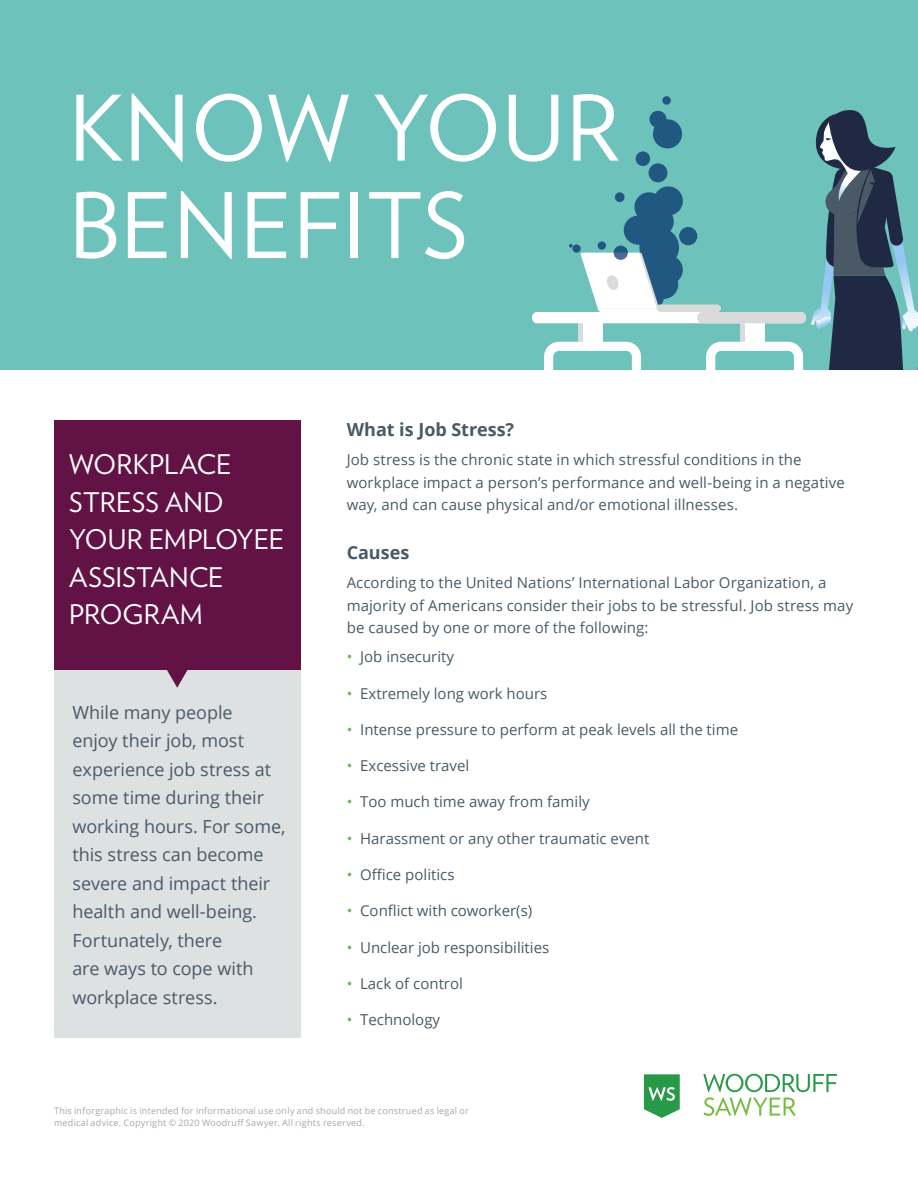
<style>
.page{position:relative;width:918px;height:1188px;background:#fff}
.page>*{position:absolute;margin:0;border:0;box-sizing:border-box;transform-origin:0 0}
.t1{font:90px/97.5px "Verlag";letter-spacing:.015em;color:#fff}
.t2{font:27px/37.5px "Verlag";letter-spacing:.005em;color:#fff}
.t3{font:18px/28.5px "Open Sans";letter-spacing:-.005em;color:#495a66}
.t4{font:700 18px "Open Sans";color:#495a66}
.t5{font:15px/22.5px "Open Sans";color:#495a66}
.t6{font:9px/12px "Open Sans";letter-spacing:.025em;color:#a0a9ad}
.s1{color:#6cb657}
</style>
<div class="page">
<svg style="left:703px;top:1074px;width:134px;height:42px"></svg>
<svg style="left:644px;top:1074px;width:36px;height:44px"></svg>
<div style="left:54px;top:437px;width:246px;height:601px;background:#dde1e2"></div>
<div style="left:54px;top:421px;width:246px;height:249px;background:#621244"></div>
<svg style="left:167px;top:670px;width:21px;height:18px"></svg>
<div style="left:0;top:0;width:918px;height:369px;background:#6dc3bb"></div>
<svg style="left:811px;top:110px;width:107px;height:259px"></svg>
<svg style="left:648px;top:291px;width:16px;height:15px"></svg>
<div style="left:654px;top:255px;width:29px;height:29px;background:#205882;border-radius:50%"></div>
<div style="left:649px;top:270px;width:29px;height:29px;background:#205882;border-radius:50%"></div>
<div style="left:634px;top:192px;width:30px;height:29px;background:#205882;border-radius:50%"></div>
<div style="left:649px;top:111px;width:18px;height:17px;background:#205882;border-radius:50%"></div>
<svg style="left:662px;top:96px;width:9px;height:9px"></svg>
<div style="left:653px;top:119px;width:29px;height:29px;background:#205882;border-radius:50%"></div>
<div style="left:624px;top:216px;width:29px;height:29px;background:#205882;border-radius:50%"></div>
<svg style="left:615px;top:192px;width:10px;height:10px"></svg>
<div style="left:679px;top:227px;width:18px;height:18px;background:#205882;border-radius:50%"></div>
<div style="left:636px;top:151px;width:14px;height:15px;background:#205882;border-radius:50%"></div>
<div style="left:645px;top:207px;width:29px;height:29px;background:#205882;border-radius:50%"></div>
<div style="left:654px;top:186px;width:29px;height:30px;background:#205882;border-radius:50%"></div>
<svg style="left:649px;top:163px;width:19px;height:19px"></svg>
<div style="left:639px;top:228px;width:40px;height:39px;background:#205882;border-radius:50%"></div>
<div style="left:598px;top:305px;width:123px;height:7px;background:#fff;border-radius:4px"></div>
<div style="left:657px;top:305px;width:64px;height:7px;background:#dadada;border-radius:4px"></div>
<svg style="left:580px;top:253px;width:79px;height:55px"></svg>
<div style="left:740px;top:316px;width:20px;height:30px;background:#dadada"></div>
<svg style="left:706px;top:342px;width:97px;height:27px"></svg>
<div style="left:745px;top:316px;width:20px;height:30px;background:#fff"></div>
<div style="left:578px;top:316px;width:20px;height:30px;background:#dadada"></div>
<svg style="left:544px;top:342px;width:97px;height:27px"></svg>
<div style="left:583px;top:316px;width:20px;height:30px;background:#fff"></div>
<div style="left:532px;top:312px;width:274px;height:11px;background:#fff;border-radius:5px"></div>
<div style="left:697px;top:312px;width:109px;height:11px;background:#dadada;border-radius:5px"></div>
<svg style="left:614px;top:246px;width:14px;height:14px"></svg>
<svg style="left:598px;top:241px;width:8px;height:9px"></svg>
<svg style="left:572px;top:244px;width:9px;height:9px"></svg>
<svg style="left:569px;top:244px;width:4px;height:4px"></svg>
<h1 class="t1" style="left:69px;top:75px;width:552px">KNOW YOUR<br>BENEFITS</h1>
<h2 class="t2" style="left:69px;top:445px;width:217px">WORKPLACE<br>STRESS AND<br>YOUR EMPLOYEE<br>ASSISTANCE<br>PROGRAM</h2>
<p class="t3" style="left:72px;top:698px;width:215px">While many people<br>enjoy their job, most experience job stress at some time during their working hours. For some, this stress can become severe and impact their health and well-being.<br>Fortunately, there<br>are ways to cope with workplace stress.</p>
<p class="t4" style="left:347px;top:417px;width:169px">What is Job Stress?</p>
<p class="t5" style="left:347px;top:448px;width:500px">Job stress is the chronic state in which stressful conditions in the workplace impact a person’s performance and well-being in a negative way, and can cause physical and/or emotional illnesses.</p>
<p class="t4" style="left:347px;top:540px;width:64px">Causes</p>
<p class="t5" style="left:347px;top:571px;width:508px">According to the United Nations’ International Labor Organization, a majority of Americans consider their jobs to be stressful. Job stress may be caused by one or more of the following:</p>
<p class="t5" style="left:347px;top:645px;width:109px"><span class="s1">•</span> Job insecurity</p>
<p class="t5" style="left:347px;top:682px;width:202px"><span class="s1">•</span> Extremely long work hours</p>
<p class="t5" style="left:347px;top:718px;width:393px"><span class="s1">•</span> Intense pressure to perform at peak levels all the time</p>
<p class="t5" style="left:347px;top:754px;width:124px"><span class="s1">•</span> Excessive travel</p>
<p class="t5" style="left:347px;top:790px;width:245px"><span class="s1">•</span> Too much time away from family</p>
<p class="t5" style="left:347px;top:827px;width:304px"><span class="s1">•</span> Harassment or any other traumatic event</p>
<p class="t5" style="left:347px;top:863px;width:109px"><span class="s1">•</span> Office politics</p>
<p class="t5" style="left:347px;top:899px;width:187px"><span class="s1">•</span> Conflict with coworker(s)</p>
<p class="t5" style="left:347px;top:935px;width:204px"><span class="s1">•</span> Unclear job responsibilities</p>
<p class="t5" style="left:347px;top:972px;width:118px"><span class="s1">•</span> Lack of control</p>
<p class="t5" style="left:347px;top:1008px;width:95px"><span class="s1">•</span> Technology</p>
<p class="t6" style="left:54px;top:1105px;width:416px">This inforgraphic is intended for informational use only and should not be construed as legal or medical advice. Copyright © 2020 Woodruff Sawyer. All rights reserved.</p>
</div>
